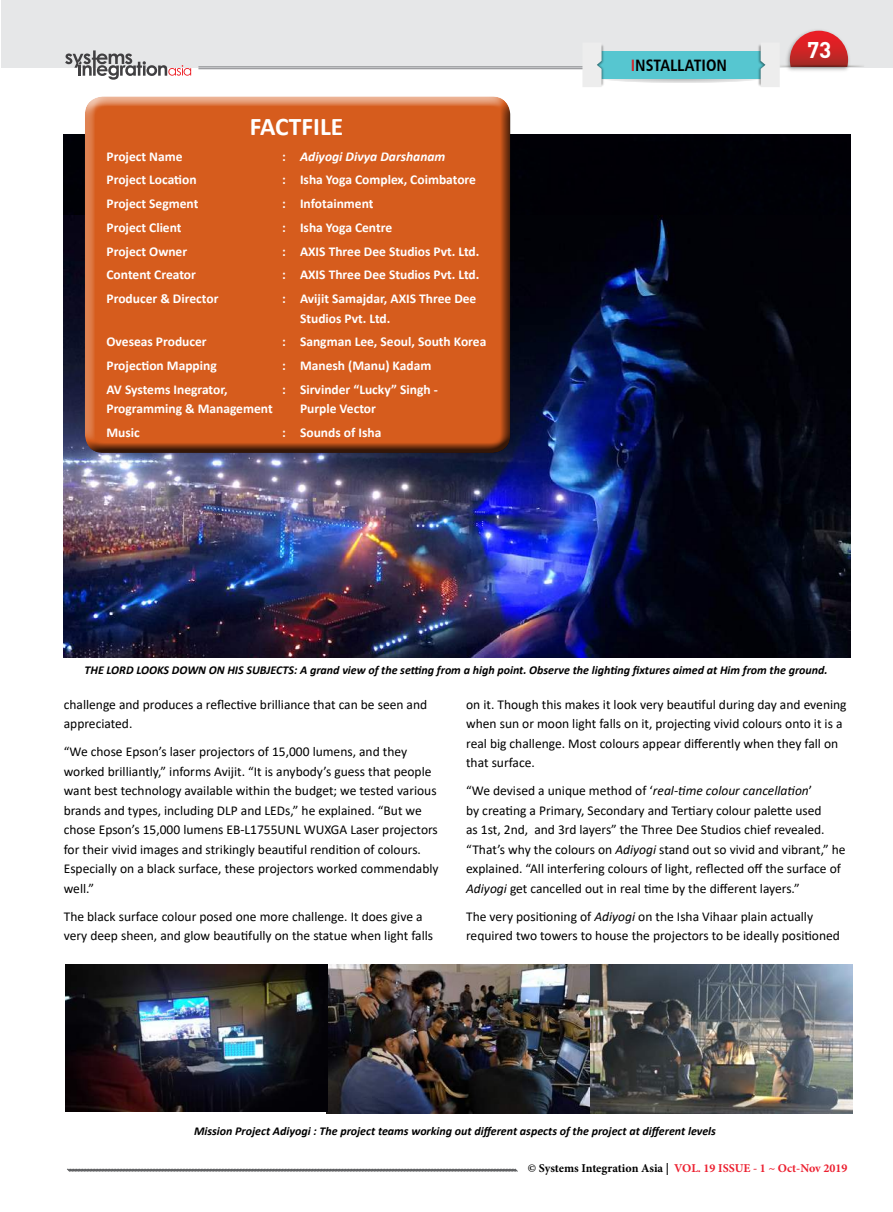
<style>
.page{position:relative;width:893px;height:1212px;background:#fff}
.page>*{position:absolute;margin:0;border:0;box-sizing:border-box;transform-origin:0 0}
.t1{font:700 25.5px "Calibri";color:#fff}
.t2{font:700 22.5px "DIN";color:#fff}
.t3{font:16.5px "Humanist 777 BT Bold Condensed B";color:#000}
.t4{font:13.5px/19.5px "Calibri";color:#000}
.t5{font:700 13.5px/19.5px "Calibri";color:#fff}
.t6{font:italic 700 13.5px "Calibri";color:#fff}
.t7{font:italic 700 12px "Calibri";color:#000}
.t8{font:700 12px "Minion Pro";letter-spacing:-.005em;color:#ec2030}
.s1{font-style:normal}
.s2{color:#d2232a}
.s3{font-style:italic}
.s4{color:#000}
</style>
<div class="page">
<div style="left:1px;top:0;width:892px;height:68px;background:#e6e7e8"></div>
<svg style="left:65px;top:50px;width:126px;height:30px"></svg>
<svg style="left:67px;top:1168px;width:451px;height:4px;background:#98999a"></svg>
<hr style="left:198px;top:67px;width:416px;height:1px;background:#808285">
<hr style="left:198px;top:68px;width:416px;height:1px;background:#808285">
<img style="left:786px;top:30px;width:63px;height:41px">
<svg style="left:790px;top:31px;width:58px;height:31px"></svg>
<svg style="left:785px;top:62px;width:79px;height:5px"></svg>
<svg style="left:622px;top:79px;width:118px;height:4px"></svg>
<div style="left:597px;top:51px;width:171px;height:28px;background:#56c6d0"></div>
<img style="left:578px;top:45px;width:44px;height:41px">
<svg style="left:582px;top:45px;width:20px;height:42px"></svg>
<img style="left:740px;top:45px;width:45px;height:42px">
<svg style="left:761px;top:45px;width:19px;height:42px"></svg>
<div style="left:64px;top:134px;width:786px;height:82px;background:#000006"></div>
<img style="left:64px;top:216px;width:786px;height:442px">
<img style="left:65px;top:964px;width:787px;height:149px">
<div style="left:83px;top:100px;width:427px;height:354px;background:#000;opacity:.75"></div>
<h1 class="t1" style="left:250px;top:109px;width:95px">FACTFILE</h1>
<p class="t5" style="left:107px;top:146px;width:78px">Project Name</p>
<p class="t6" style="left:282px;top:147px;width:165px"><span class="s1">:</span> Adiyogi Divya Darshanam</p>
<p class="t5" style="left:107px;top:170px;width:92px">Project Location</p>
<p class="t5" style="left:282px;top:170px;width:196px">: Isha Yoga Complex, Coimbatore</p>
<p class="t5" style="left:107px;top:194px;width:93px">Project Segment</p>
<p class="t5" style="left:282px;top:194px;width:93px">: Infotainment</p>
<p class="t5" style="left:107px;top:218px;width:77px">Project Client</p>
<p class="t5" style="left:282px;top:218px;width:112px">: Isha Yoga Centre</p>
<p class="t5" style="left:107px;top:241px;width:82px">Project Owner</p>
<p class="t5" style="left:282px;top:241px;width:199px">: AXIS Three Dee Studios Pvt. Ltd.</p>
<p class="t5" style="left:107px;top:265px;width:91px">Content Creator</p>
<p class="t5" style="left:282px;top:265px;width:199px">: AXIS Three Dee Studios Pvt. Ltd.</p>
<p class="t5" style="left:107px;top:289px;width:113px">Producer &amp; Director</p>
<p class="t5" style="left:300px;top:289px;width:178px;text-indent:-18px">: Avijit Samajdar, AXIS Three Dee<br>Studios Pvt. Ltd.</p>
<p class="t5" style="left:106px;top:332px;width:102px">Oveseas Producer</p>
<p class="t5" style="left:282px;top:332px;width:206px">: Sangman Lee, Seoul, South Korea</p>
<p class="t5" style="left:106px;top:356px;width:112px">Projection Mapping</p>
<p class="t5" style="left:282px;top:356px;width:151px">: Manesh (Manu) Kadam</p>
<p class="t5" style="left:106px;top:379px;width:123px">AV Systems Inegrator,</p>
<p class="t5" style="left:282px;top:379px;width:157px">: Sirvinder “Lucky” Singh -</p>
<p class="t5" style="left:106px;top:399px;width:168px">Programming &amp; Management</p>
<p class="t5" style="left:300px;top:399px;width:77px">Purple Vector</p>
<p class="t5" style="left:106px;top:423px;width:35px">Music</p>
<p class="t5" style="left:282px;top:423px;width:101px">: Sounds of Isha</p>
<p class="t3" style="left:631px;top:55px;width:98px"><span class="s2">I</span>NSTALLATION</p>
<h2 class="t2" style="left:807px;top:35px;width:26px">73</h2>
<p class="t7" style="left:85px;top:662px;width:745px">THE LORD LOOKS DOWN ON HIS SUBJECTS: A grand view of the setting from a high point. Observe the lighting fixtures aimed at Him from the ground.</p>
<p class="t4" style="left:64px;top:694px;width:365px">challenge and produces a reflective brilliance that can be seen and appreciated.</p>
<p class="t4" style="left:64px;top:741px;width:376px">“We chose Epson’s laser projectors of 15,000 lumens, and they worked brilliantly,” informs Avijit. “It is anybody’s guess that people want best technology available within the budget; we tested various brands and types, including DLP and LEDs,” he explained. “But we chose Epson’s 15,000 lumens EB-L1755UNL WUXGA Laser projectors for their vivid images and strikingly beautiful rendition of colours.<br>Especially on a black surface, these projectors worked commendably well.”</p>
<p class="t4" style="left:64px;top:906px;width:371px">The black surface colour posed one more challenge. It does give a very deep sheen, and glow beautifully on the statue when light falls</p>
<p class="t4" style="left:466px;top:694px;width:382px">on it. Though this makes it look very beautiful during day and evening when sun or moon light falls on it, projecting vivid colours onto it is a real big challenge. Most colours appear differently when they fall on that surface.</p>
<p class="t4" style="left:466px;top:780px;width:381px">“We devised a unique method of ‘<span class="s3">real-time colour cancellation</span>’<br>by creating a Primary, Secondary and Tertiary colour palette used<br>as 1st, 2nd, and 3rd layers” the Three Dee Studios chief revealed. “That’s why the colours on <span class="s3">Adiyogi</span> stand out so vivid and vibrant,” he explained. “All interfering colours of light, reflected off the surface of <span class="s3">Adiyogi</span> get cancelled out in real time by the different layers.”</p>
<p class="t4" style="left:466px;top:906px;width:375px">The very positioning of <span class="s3">Adiyogi</span> on the Isha Vihaar plain actually required two towers to house the projectors to be ideally positioned</p>
<p class="t7" style="left:194px;top:1122px;width:523px">Mission Project Adiyogi : The project teams working out different aspects of the project at different levels</p>
<p class="t8" style="left:528px;top:1160px;width:321px"><span class="s4">© Systems Integration Asia |</span> VOL. 19 ISSUE - 1 ~ Oct-Nov 2019</p>
</div>
